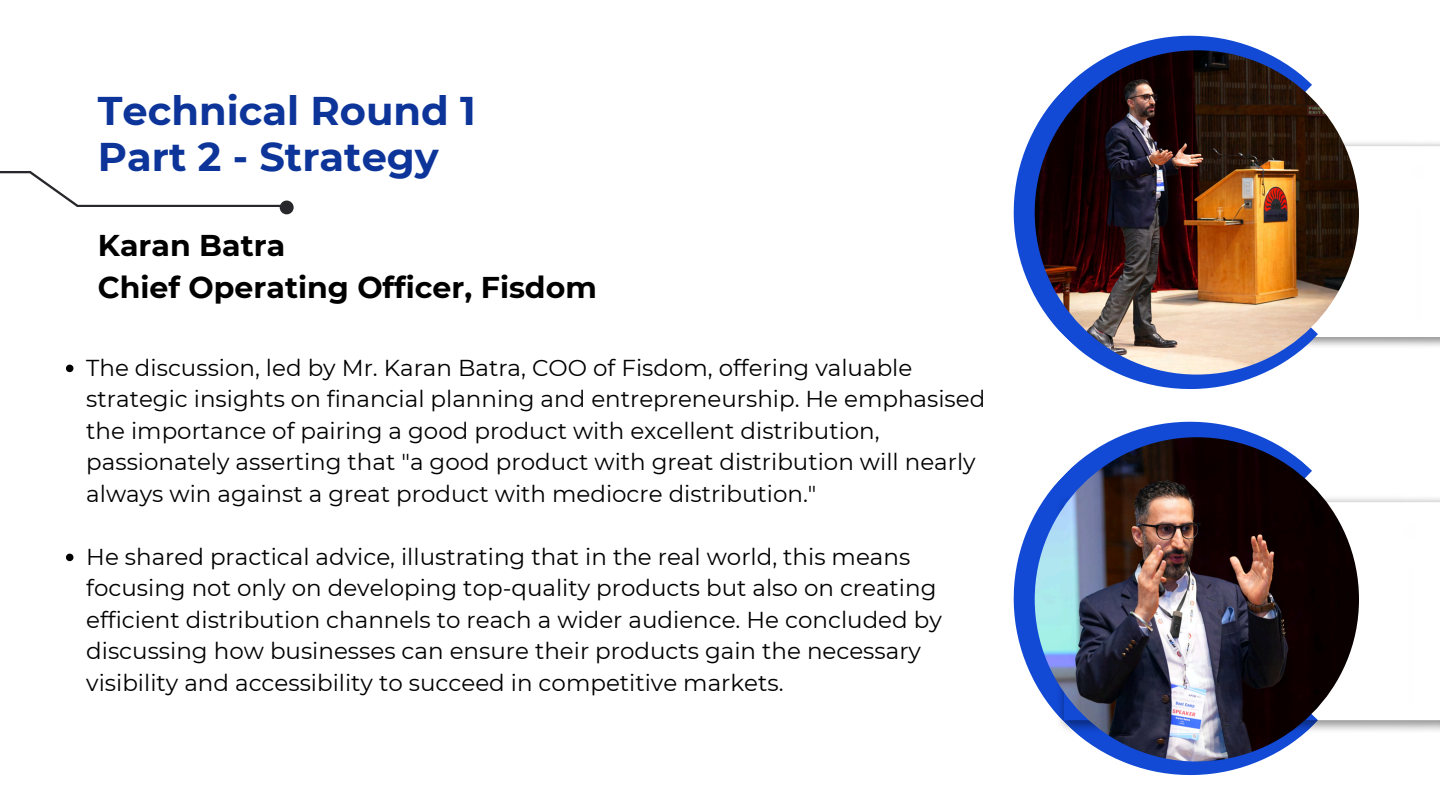
<style>
.page{position:relative;width:1440px;height:810px;background:#fff}
.page>*{position:absolute;margin:0;border:0;box-sizing:border-box;transform-origin:0 0}
.t1{font:700 40px/45.8px "Montserrat";color:#0c3499}
.t2{font:700 30px/42px "Montserrat";color:#000}
.t3{font:23px/31.5px "Montserrat";color:#000}
</style>
<div class="page">
<svg style="left:0;top:171px;width:294px;height:43px"></svg>
<svg style="left:1013px;top:462px;width:306px;height:314px"></svg>
<svg style="left:1013px;top:35px;width:427px;height:427px"></svg>
<img style="left:1035px;top:50px;width:324px;height:325px;border-radius:50%">
<img style="left:1056px;top:495px;width:384px;height:240px">
<img style="left:1035px;top:437px;width:324px;height:325px;border-radius:50%">
<svg style="left:66px;top:365px;width:7px;height:7px"></svg>
<svg style="left:66px;top:554px;width:7px;height:7px"></svg>
<p class="t1" style="left:98px;top:88px;width:379px">Technical Round 1<br>Part 2 - Strategy</p>
<p class="t2" style="left:98px;top:224px;width:500px">Karan Batra<br>Chief Operating Officer, Fisdom</p>
<h2 class="t3" style="left:86px;top:352px;width:901px">The discussion, led by Mr. Karan Batra, COO of Fisdom, offering valuable strategic insights on financial planning and entrepreneurship. He emphasised the importance of pairing a good product with excellent distribution, passionately asserting that "a good product with great distribution will nearly always win against a great product with mediocre distribution."</h2>
<p class="t3" style="left:86px;top:541px;width:857px">He shared practical advice, illustrating that in the real world, this means focusing not only on developing top-quality products but also on creating efficient distribution channels to reach a wider audience. He concluded by discussing how businesses can ensure their products gain the necessary visibility and accessibility to succeed in competitive markets.</p>
</div>
